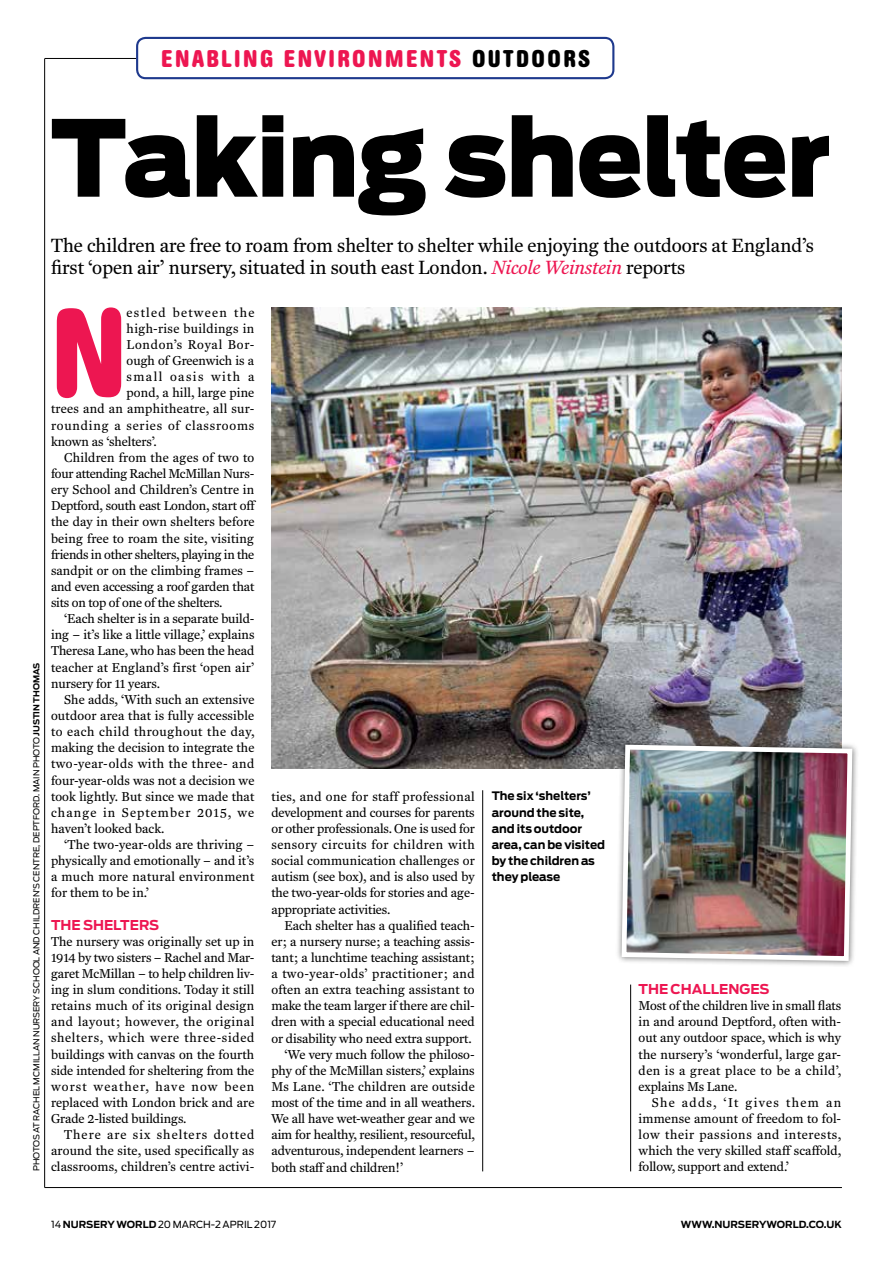
<style>
.page{position:relative;width:893px;height:1263px;background:#fff}
.page>*{position:absolute;margin:0;border:0;box-sizing:border-box;transform-origin:0 0}
.t1{font:700 condensed 126.15px "AG Book Rounded BQ";color:#ed1651}
.t2{font:900 105px "Antenna";letter-spacing:-.02em;color:#000}
.t3{font:700 condensed 24px "AG Book Rounded BQ";letter-spacing:.1em;color:#ed1651}
.t4{font:19.5px/22.5px "Fenway";color:#000}
.t5{font:700 13.5px "Antenna";color:#ed1651}
.t6{font:13.2px/16.2px "Fenway";letter-spacing:.005em;color:#000;text-align:justify}
.t7{font:13.2px "Fenway";letter-spacing:-.015em;color:#000}
.t8{font:13.2px "Fenway";letter-spacing:.025em;color:#000}
.t9{font:13.2px "Fenway";letter-spacing:-.02em;color:#000}
.t10{font:13.2px "Fenway";letter-spacing:.035em;color:#000}
.t11{font:13.2px "Fenway";letter-spacing:.04em;color:#000}
.t12{font:13.2px "Fenway";letter-spacing:.045em;color:#000}
.t13{font:13.2px "Fenway";letter-spacing:.06em;color:#000}
.t14{font:13.2px "Fenway";letter-spacing:.03em;color:#000}
.t15{font:13.2px "Fenway";letter-spacing:.085em;color:#000}
.t16{font:13.2px "Fenway";letter-spacing:.055em;color:#000}
.t17{font:13.2px "Fenway";letter-spacing:.1em;color:#000}
.t18{font:13.2px "Fenway";letter-spacing:.11em;color:#000}
.t19{font:700 11.7px/16px "Antenna";color:#000}
.t20{font:9.75px "Antenna";color:#000}
.t21{font:700 9.75px "Antenna";color:#000}
.t22{font:8.25px "Antenna";color:#000}
.s1{color:#000}
.s2{font-style:italic;color:#ed1651}
.s3{font-weight:700}
</style>
<div class="page">
<hr style="left:45px;top:58px;width:91px;height:1px;background:#000">
<hr style="left:44px;top:59px;width:1px;height:1128px;background:#000">
<hr style="left:45px;top:1187px;width:797px;height:1px;background:#000">
<hr style="left:482px;top:790px;width:1px;height:381px;background:#000">
<hr style="left:630px;top:984px;width:1px;height:187px;background:#000">
<div style="left:136px;top:37px;width:478px;height:42px;border:2px solid #1e398d;border-radius:9px"></div>
<img style="left:271px;top:307px;width:570px;height:461px">
<div style="left:615px;top:738px;width:244px;height:229px;background:#000;opacity:.55"></div>
<img style="left:619px;top:742px;width:236px;height:221px">
<h3 class="t3" style="left:161px;top:44px;width:431px">ENABLING ENVIRONMENTS <span class="s1">OUTDOORS</span></h3>
<h2 class="t2" style="left:51px;top:96px;width:782px">Taking shelter</h2>
<h3 class="t4" style="left:51px;top:234px;width:764px">The children are free to roam from shelter to shelter while enjoying the outdoors at England’s first ‘open air’ nursery, situated in south east London. <span class="s2">Nicole Weinstein</span> reports</h3>
<p class="t22" style="left:32px;top:1171px;width:510px;rotate:-90deg">PHOTOS AT RACHEL MCMILLAN NURSERY SCHOOL AND CHILDREN’S CENTRE, DEPTFORD. MAIN PHOTO <span class="s3">JUSTIN THOMAS</span></p>
<h1 class="t1" style="left:51px;top:280px;width:78px">N</h1>
<p class="t17" style="left:127px;top:304px;width:129px">estled between the</p>
<p class="t8" style="left:127px;top:320px;width:129px">high-rise buildings in</p>
<p class="t16" style="left:127px;top:336px;width:129px">London’s Royal Bor-</p>
<p class="t6" style="left:127px;top:352px;width:129px">ough of Greenwich is a</p>
<p class="t18" style="left:127px;top:369px;width:129px">small oasis with a</p>
<p class="t6" style="left:127px;top:385px;width:129px">pond, a hill, large pine</p>
<p class="t8" style="left:51px;top:401px;width:205px">trees and an amphitheatre, all sur-</p>
<p class="t13" style="left:51px;top:417px;width:205px">rounding a series of classrooms</p>
<p class="t6" style="left:51px;top:433px;width:107px">known as ‘shelters’.</p>
<p class="t6" style="left:64px;top:449px;width:192px">Children from the ages of two to</p>
<p class="t9" style="left:51px;top:465px;width:205px">four attending Rachel McMillan Nurs-</p>
<p class="t6" style="left:51px;top:481px;width:205px">ery School and Children’s Centre in</p>
<p class="t7" style="left:51px;top:498px;width:205px">Deptford, south east London, start off</p>
<p class="t6" style="left:51px;top:514px;width:205px">the day in their own shelters before</p>
<p class="t6" style="left:51px;top:530px;width:205px">being free to roam the site, visiting</p>
<p class="t7" style="left:51px;top:546px;width:205px">friends in other shelters, playing in the</p>
<p class="t6" style="left:51px;top:562px;width:205px">sandpit or on the climbing frames –</p>
<p class="t7" style="left:51px;top:578px;width:205px">and even accessing a roof garden that</p>
<p class="t7" style="left:51px;top:594px;width:173px">sits on top of one of the shelters.</p>
<p class="t6" style="left:64px;top:610px;width:192px">‘Each shelter is in a separate build-</p>
<p class="t6" style="left:51px;top:627px;width:205px">ing – it’s like a little village,’ explains</p>
<p class="t6" style="left:51px;top:643px;width:205px">Theresa Lane, who has been the head</p>
<p class="t6" style="left:51px;top:659px;width:205px">teacher at England’s first ‘open air’</p>
<p class="t6" style="left:51px;top:675px;width:111px">nursery for 11 years.</p>
<p class="t6" style="left:64px;top:691px;width:192px">She adds, ‘With such an extensive</p>
<p class="t6" style="left:51px;top:707px;width:205px">outdoor area that is fully accessible</p>
<p class="t12" style="left:51px;top:723px;width:205px">to each child throughout the day,</p>
<p class="t6" style="left:51px;top:740px;width:205px">making the decision to integrate the</p>
<p class="t11" style="left:51px;top:756px;width:205px">two-year-olds with the three- and</p>
<p class="t6" style="left:51px;top:772px;width:205px">four-year-olds was not a decision we</p>
<p class="t6" style="left:51px;top:788px;width:205px">took lightly. But since we made that</p>
<p class="t15" style="left:51px;top:804px;width:205px">change in September 2015, we</p>
<p class="t6" style="left:51px;top:820px;width:115px">haven’t looked back.</p>
<p class="t6" style="left:64px;top:836px;width:192px">‘The two-year-olds are thriving –</p>
<p class="t6" style="left:51px;top:852px;width:205px">physically and emotionally – and it’s</p>
<p class="t14" style="left:51px;top:869px;width:205px">a much more natural environment</p>
<p class="t6" style="left:51px;top:885px;width:99px">for them to be in.’</p>
<p class="t5" style="left:51px;top:916px;width:110px">THE SHELTERS</p>
<p class="t6" style="left:51px;top:933px;width:205px">The nursery was originally set up in 1914 by two sisters – Rachel and Mar&shy;garet McMillan – to help children liv&shy;ing in slum conditions. Today it still retains much of its original design and layout; however, the original shelters, which were three-sided buildings with canvas on the fourth side intended for sheltering from the worst weather, have now been replaced with London brick and are Grade 2-listed buildings.</p>
<p class="t6" style="left:51px;top:1126px;width:205px;text-indent:13px">There are six shelters dotted around the site, used specifically as classrooms, children’s centre activi-</p>
<p class="t6" style="left:271px;top:788px;width:205px">ties, and one for staff professional development and courses for parents or other professionals. One is used for sensory circuits for children with social communication challenges or autism (see box), and is also used by the two-year-olds for stories and age&shy;appropriate activities.</p>
<p class="t6" style="left:284px;top:917px;width:192px">Each shelter has a qualified teach-</p>
<p class="t6" style="left:271px;top:933px;width:205px">er; a nursery nurse; a teaching assis-</p>
<p class="t6" style="left:271px;top:949px;width:205px">tant; a lunchtime teaching assistant;</p>
<p class="t10" style="left:271px;top:965px;width:205px">a two-year-olds’ practitioner; and</p>
<p class="t6" style="left:271px;top:981px;width:205px">often an extra teaching assistant to</p>
<p class="t6" style="left:271px;top:998px;width:205px">make the team larger if there are chil-</p>
<p class="t6" style="left:271px;top:1014px;width:205px">dren with a special educational need</p>
<p class="t6" style="left:271px;top:1030px;width:202px">or disability who need extra support.</p>
<p class="t6" style="left:284px;top:1046px;width:192px">‘We very much follow the philoso-</p>
<p class="t6" style="left:271px;top:1062px;width:205px">phy of the McMillan sisters,’ explains</p>
<p class="t6" style="left:271px;top:1078px;width:205px">Ms Lane. ‘The children are outside</p>
<p class="t6" style="left:271px;top:1094px;width:205px">most of the time and in all weathers.</p>
<p class="t6" style="left:271px;top:1110px;width:205px">We all have wet-weather gear and we</p>
<p class="t6" style="left:271px;top:1127px;width:205px">aim for healthy, resilient, resourceful,</p>
<p class="t6" style="left:271px;top:1143px;width:205px">adventurous, independent learners –</p>
<p class="t6" style="left:271px;top:1159px;width:133px">both staff and children!’</p>
<p class="t19" style="left:492px;top:788px;width:115px">The six ‘shelters’ around the site, and its outdoor area, can be visited by the children as they please</p>
<p class="t5" style="left:639px;top:981px;width:132px">THE CHALLENGES</p>
<p class="t6" style="left:639px;top:997px;width:204px">Most of the children live in small flats in and around Deptford, often with&shy;out any outdoor space, which is why the nursery’s ‘wonderful, large gar&shy;den is a great place to be a child’, explains Ms Lane.</p>
<p class="t6" style="left:639px;top:1094px;width:204px;text-indent:13px">She adds, ‘It gives them an immense amount of freedom to fol&shy;low their passions and interests, which the very skilled staff scaffold, follow, support and extend.’</p>
<p class="t20" style="left:51px;top:1218px;width:227px">14 <span class="s3">NURSERY WORLD</span> 20 MARCH-2 APRIL 2017</p>
<p class="t21" style="left:681px;top:1218px;width:162px">WWW.NURSERYWORLD.CO.UK</p>
</div>
